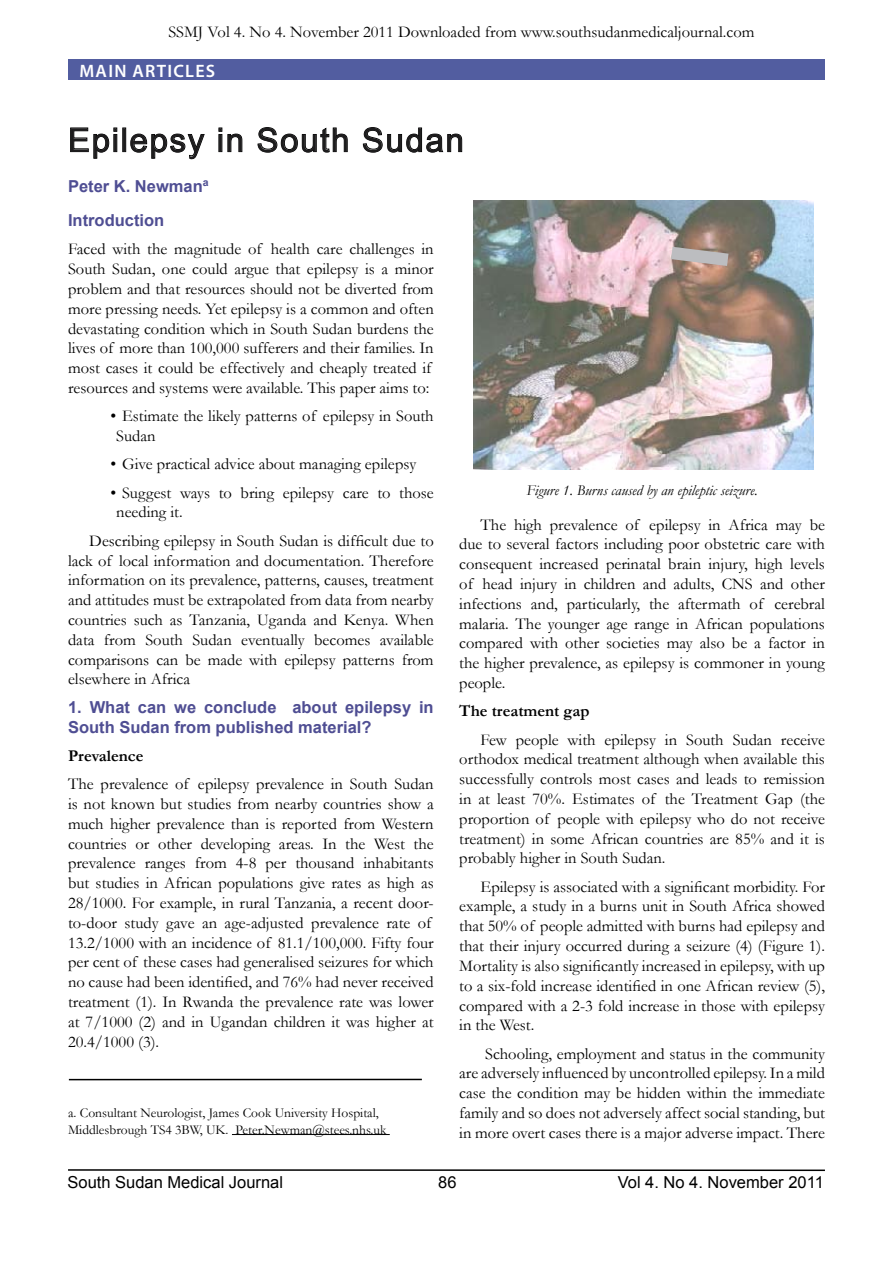
<style>
.page{position:relative;width:893px;height:1263px;background:#fff}
.page>*{position:absolute;margin:0;border:0;box-sizing:border-box;transform-origin:0 0}
.t1{font:33px "Arial";letter-spacing:.05em;color:#1d1c1d}
.t2{font:600 18px "Myriad Pro";color:#fff}
.t3{font:16.5px/19.8px "Garamond";color:#000;text-align:justify}
.t4{font:700 16.5px/33.6px "Arial";color:#4f4e93}
.t5{font:16.5px "Arial";color:#000}
.t6{font:700 16.5px "Garamond";color:#000}
.t7{font:italic 15px "Garamond";color:#000}
.t8{font:13.5px/16.2px "Garamond";color:#000}
</style>
<div class="page">
<hr style="left:68px;top:1169px;width:757px;height:2px;background:#000">
<div style="left:68px;top:60px;width:757px;height:20px;background:#525da0"></div>
<svg style="left:70px;top:127px;width:47px;height:32px"></svg>
<div style="left:123px;top:128px;width:3px;height:24px;border:1px solid #000"></div>
<svg style="left:130px;top:133px;width:75px;height:26px"></svg>
<svg style="left:219px;top:128px;width:24px;height:24px"></svg>
<svg style="left:257px;top:127px;width:91px;height:26px"></svg>
<svg style="left:363px;top:127px;width:99px;height:26px"></svg>
<hr style="left:232px;top:1134px;width:158px;height:1px;background:#000">
<hr style="left:69px;top:1079px;width:353px;height:1px;background:#000">
<img style="left:473px;top:201px;width:340px;height:269px">
<svg style="left:671px;top:247px;width:57px;height:19px"></svg>
<p class="t3" style="left:168px;top:21px;width:588px">SSMJ Vol 4. No 4. November 2011 Downloaded from www.southsudanmedicaljournal.com</p>
<p class="t2" style="left:80px;top:59px;width:27px">MAIN</p>
<p class="t2" style="left:132px;top:59px;width:12px">ARTICLES</p>
<h1 class="t1" style="left:68px;top:118px;width:397px">Epilepsy in South Sudan</h1>
<p class="t4" style="left:68px;top:170px;width:142px">Peter K. Newman<sup>a<br></sup>Introduction</p>
<p class="t3" style="left:68px;top:239px;width:367px;text-align:left">Faced with the magnitude of health care challenges in South Sudan, one could argue that epilepsy is a minor problem and that resources should not be diverted from more pressing needs. Yet epilepsy is a common and often devastating condition which in South Sudan burdens the lives of more than 100,000 sufferers and their families. In most cases it could be effectively and cheaply treated if resources and systems were available. This paper aims to:</p>
<p class="t3" style="left:116px;top:406px;width:319px;text-indent:-6px">• Estimate the likely patterns of epilepsy in South<br>Sudan</p>
<p class="t3" style="left:110px;top:454px;width:307px">• Give practical advice about managing epilepsy</p>
<p class="t3" style="left:116px;top:482px;width:319px;text-indent:-6px">• Suggest ways to bring epilepsy care to those needing it.</p>
<p class="t3" style="left:68px;top:530px;width:367px;text-indent:21px">Describing epilepsy in South Sudan is difficult due to lack of local information and documentation. Therefore information on its prevalence, patterns, causes, treatment and attitudes must be extrapolated from data from nearby countries such as Tanzania, Uganda and Kenya. When data from South Sudan eventually becomes available comparisons can be made with epilepsy patterns from elsewhere in Africa</p>
<p class="t4" style="left:68px;top:697px;width:367px;line-height:19.8px">1. What can we conclude about epilepsy in<br>South Sudan from published material?</p>
<p class="t6" style="left:68px;top:744px;width:77px">Prevalence</p>
<p class="t3" style="left:68px;top:774px;width:367px;text-align:left">The prevalence of epilepsy prevalence in South Sudan is not known but studies from nearby countries show a much higher prevalence than is reported from Western countries or other developing areas. In the West the prevalence ranges from 4-8 per thousand inhabitants but studies in African populations give rates as high as 28/1000. For example, in rural Tanzania, a recent door&shy;to-door study gave an age-adjusted prevalence rate of 13.2/1000 with an incidence of 81.1/100,000. Fifty four per cent of these cases had generalised seizures for which no cause had been identified, and 76% had never received treatment (1). In Rwanda the prevalence rate was lower at 7/1000 (2) and in Ugandan children it was higher at 20.4/1000 (3).</p>
<p class="t7" style="left:526px;top:480px;width:233px">Figure 1. Burns caused by an epileptic seizure.</p>
<p class="t3" style="left:459px;top:514px;width:367px;text-indent:21px">The high prevalence of epilepsy in Africa may be due to several factors including poor obstetric care with consequent increased perinatal brain injury, high levels of head injury in children and adults, CNS and other infections and, particularly, the aftermath of cerebral malaria. The younger age range in African populations compared with other societies may also be a factor in the higher prevalence, as epilepsy is commoner in young people.</p>
<p class="t6" style="left:459px;top:700px;width:132px">The treatment gap</p>
<p class="t3" style="left:459px;top:729px;width:367px;text-indent:21px">Few people with epilepsy in South Sudan receive orthodox medical treatment although when available this successfully controls most cases and leads to remission in at least 70%. Estimates of the Treatment Gap (the proportion of people with epilepsy who do not receive treatment) in some African countries are 85% and it is probably higher in South Sudan.</p>
<p class="t3" style="left:459px;top:876px;width:367px;text-indent:21px">Epilepsy is associated with a significant morbidity. For example, a study in a burns unit in South Africa showed that 50% of people admitted with burns had epilepsy and that their injury occurred during a seizure (4) (Figure 1).<br>Mortality is also significantly increased in epilepsy, with up to a six-fold increase identified in one African review (5), compared with a 2-3 fold increase in those with epilepsy in the West.</p>
<p class="t3" style="left:459px;top:1043px;width:367px;text-indent:26px">Schooling, employment and status in the community are adversely influenced by uncontrolled epilepsy. In a mild case the condition may be hidden within the immediate family and so does not adversely affect social standing, but in more overt cases there is a major adverse impact. There</p>
<p class="t8" style="left:68px;top:1104px;width:320px">a. Consultant Neurologist, James Cook University Hospital,<br>Middlesbrough TS4 3BW, UK. Peter.Newman@stees.nhs.uk</p>
<p class="t5" style="left:68px;top:1172px;width:217px">South Sudan Medical Journal</p>
<p class="t5" style="left:618px;top:1172px;width:207px">Vol 4. No 4. November 2011</p>
<p class="t5" style="left:438px;top:1172px;width:20px">86</p>
</div>
